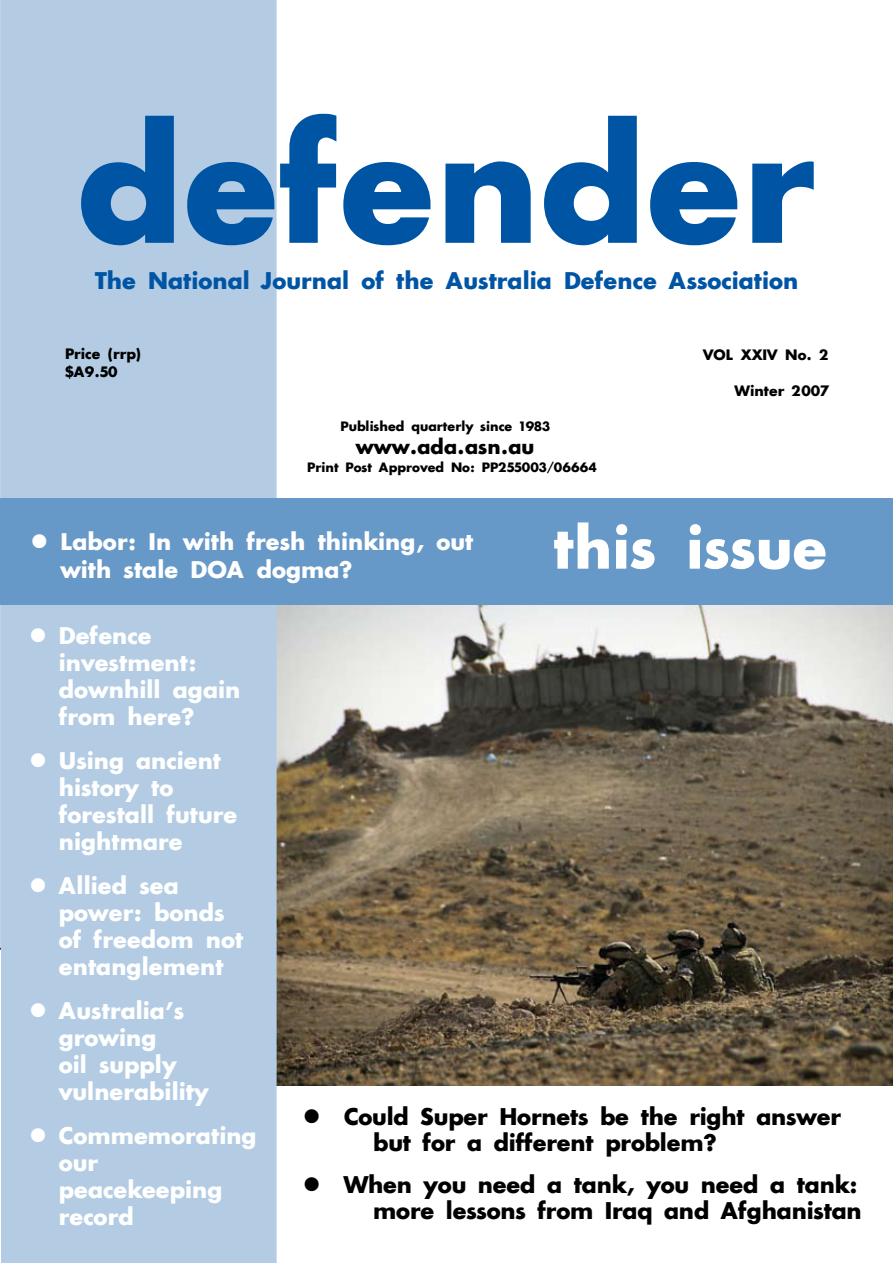
<style>
.page{position:relative;width:893px;height:1263px;background:#fff}
.page>*{position:absolute;margin:0;border:0;box-sizing:border-box;transform-origin:0 0}
.t1{font:700 165px "Intrepid";color:#0054a4}
.t2{font:700 60px "Intrepid";color:#fff}
.t3{font:700 24px/27px "Intrepid";color:#fff}
.t4{font:700 24px/25.5px "Intrepid";letter-spacing:-.01em;color:#000}
.t5{font:700 24px "Intrepid";color:#0054a4}
.t6{font:700 21px "Intrepid";color:#000}
.t7{font:700 15px/18px "Intrepid";color:#000}
.t8{font:700 13.5px "Intrepid";color:#000}
</style>
<div class="page">
<img style="left:277px;top:604px;width:616px;height:481px">
<div style="left:0;top:0;width:277px;height:1263px;background:#b3cce4"></div>
<div style="left:0;top:498px;width:893px;height:106px;background:#6698c8"></div>
<svg style="left:47px;top:644px;width:24px;height:1px"></svg>
<svg style="left:47px;top:769px;width:24px;height:1px"></svg>
<svg style="left:47px;top:894px;width:24px;height:1px"></svg>
<div style="left:0;top:907px;width:119px;height:356px;background:#b3cce4"></div>
<h1 class="t1" style="left:78px;top:85px;width:740px">defender</h1>
<p class="t5" style="left:95px;top:266px;width:705px">The National Journal of the Australia Defence Association</p>
<p class="t7" style="left:65px;top:345px;width:78px">Price (rrp) $A9.50</p>
<p class="t7" style="left:703px;top:345px;width:127px">VOL XXIV No. 2</p>
<p class="t7" style="left:735px;top:381px;width:96px">Winter 2007</p>
<p class="t8" style="left:340px;top:418px;width:211px">Published quarterly since 1983</p>
<p class="t6" style="left:356px;top:434px;width:180px">www.ada.asn.au</p>
<p class="t8" style="left:307px;top:459px;width:291px">Print Post Approved No: PP255003/06664</p>
<p class="t3" style="left:60px;top:527px;width:415px;line-height:28.5px;text-indent:-30px">● Labor: In with fresh thinking, out with stale DOA dogma?</p>
<h2 class="t2" style="left:553px;top:511px;width:276px">this issue</h2>
<p class="t3" style="left:59px;top:622px;width:183px;text-indent:-30px">● Defence investment: downhill again from here?</p>
<p class="t3" style="left:59px;top:747px;width:180px;text-indent:-30px">● Using ancient history to forestall future nightmare</p>
<p class="t3" style="left:59px;top:872px;width:186px;text-indent:-30px">● Allied sea power: bonds of freedom not entanglement</p>
<p class="t3" style="left:59px;top:997px;width:151px;text-indent:-30px">● Australia's growing<br>oil supply vulnerability</p>
<p class="t3" style="left:59px;top:1122px;width:199px;text-indent:-30px">● Commemorating our peacekeeping record</p>
<p class="t4" style="left:373px;top:1104px;width:469px;text-indent:-71px">● Could Super Hornets be the right answer but for a different problem?</p>
<p class="t4" style="left:303px;top:1172px;width:560px;text-align:right">● When you need a tank, you need a tank: more lessons from Iraq and Afghanistan</p>
</div>
